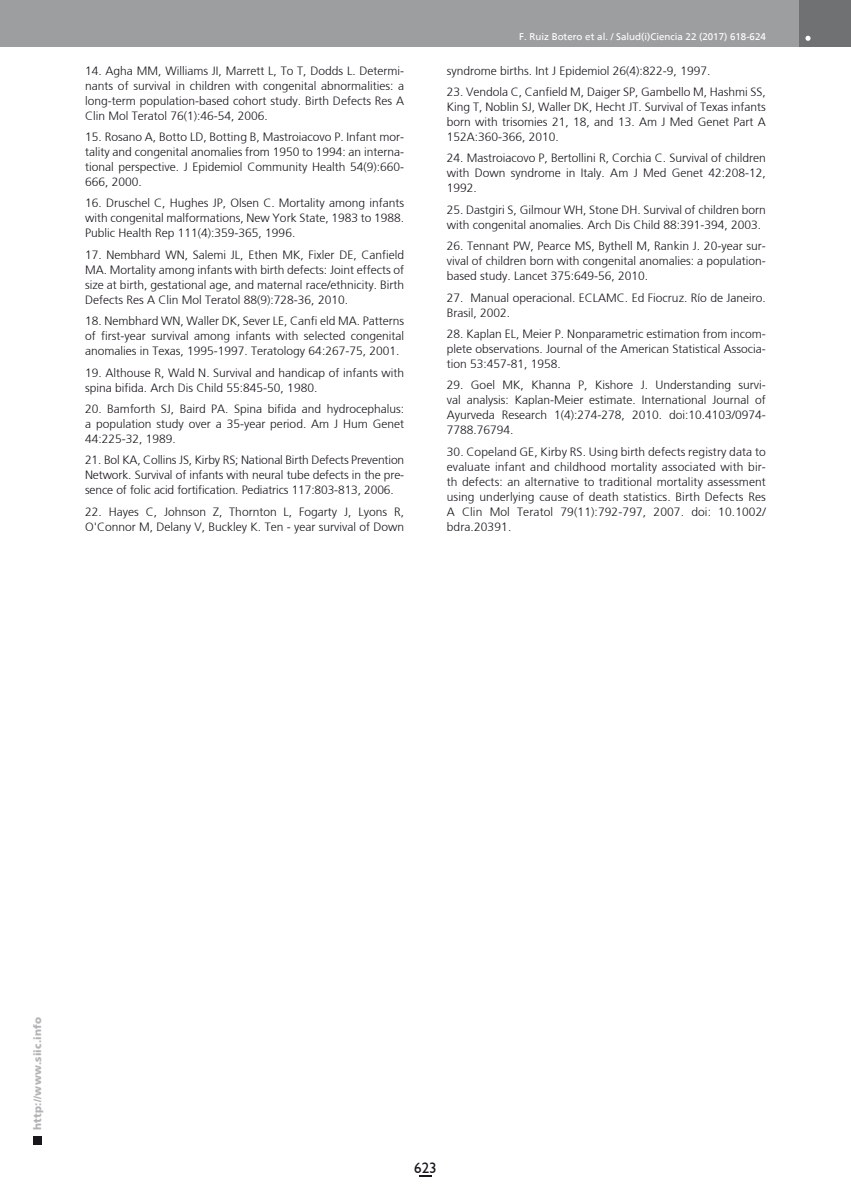
<style>
.page{position:relative;width:851px;height:1191px;background:#fff}
.page>*{position:absolute;margin:0;border:0;box-sizing:border-box;transform-origin:0 0}
.t1{font:15px "Humanist 521 BT";color:#1a171c}
.t2{font:300 12px/15px "Frutiger";color:#1a171c;text-align:justify}
.t3{font:900 10.5px "Frutiger";letter-spacing:.015em;color:#b1b3b4}
.t4{font:9.75px "Frutiger";color:#fff}
</style>
<div class="page">
<div style="left:33px;top:1135px;width:9px;height:9px;background:#1a171c"></div>
<div style="left:1px;top:0;width:812px;height:47px;background:#9d9ea0"></div>
<div style="left:799px;top:0;width:51px;height:47px;background:#707173"></div>
<svg style="left:805px;top:36px;width:5px;height:5px"></svg>
<svg style="left:419px;top:1175px;width:12px;height:1px"></svg>
<p class="t2" style="left:85px;top:63px;width:320px">14. Agha MM, Williams JI, Marrett L, To T, Dodds L. Determi&shy;nants of survival in children with congenital abnormalities: a long-term population-based cohort study. Birth Defects Res A Clin Mol Teratol 76(1):46-54, 2006.</p>
<p class="t2" style="left:85px;top:129px;width:320px">15. Rosano A, Botto LD, Botting B, Mastroiacovo P. Infant mor&shy;tality and congenital anomalies from 1950 to 1994: an interna&shy;tional perspective. J Epidemiol Community Health 54(9):660- 666, 2000.</p>
<p class="t2" style="left:85px;top:196px;width:320px">16. Druschel C, Hughes JP, Olsen C. Mortality among infants with congenital malformations, New York State, 1983 to 1988.<br>Public Health Rep 111(4):359-365, 1996.</p>
<p class="t2" style="left:85px;top:247px;width:320px">17. Nembhard WN, Salemi JL, Ethen MK, Fixler DE, Canfield MA. Mortality among infants with birth defects: Joint effects of size at birth, gestational age, and maternal race/ethnicity. Birth Defects Res A Clin Mol Teratol 88(9):728-36, 2010.</p>
<p class="t2" style="left:85px;top:313px;width:320px">18. Nembhard WN, Waller DK, Sever LE, Canfi eld MA. Patterns of first-year survival among infants with selected congenital anomalies in Texas, 1995-1997. Teratology 64:267-75, 2001.</p>
<p class="t2" style="left:85px;top:365px;width:320px">19. Althouse R, Wald N. Survival and handicap of infants with spina bifida. Arch Dis Child 55:845-50, 1980.</p>
<p class="t2" style="left:85px;top:401px;width:320px">20. Bamforth SJ, Baird PA. Spina bifida and hydrocephalus: a population study over a 35-year period. Am J Hum Genet 44:225-32, 1989.</p>
<p class="t2" style="left:85px;top:453px;width:320px">21. Bol KA, Collins JS, Kirby RS; National Birth Defects Prevention Network. Survival of infants with neural tube defects in the pre&shy;sence of folic acid fortification. Pediatrics 117:803-813, 2006.</p>
<p class="t2" style="left:85px;top:504px;width:320px">22. Hayes C, Johnson Z, Thornton L, Fogarty J, Lyons R,<br>O'Connor M, Delany V, Buckley K. Ten - year survival of Down</p>
<p class="t4" style="left:519px;top:31px;width:248px">F. Ruiz Botero et al. / Salud(i)Ciencia 22 (2017) 618-624</p>
<p class="t2" style="left:446px;top:63px;width:265px">syndrome births. Int J Epidemiol 26(4):822-9, 1997.</p>
<p class="t2" style="left:446px;top:84px;width:320px">23. Vendola C, Canfield M, Daiger SP, Gambello M, Hashmi SS, King T, Noblin SJ, Waller DK, Hecht JT. Survival of Texas infants born with trisomies 21, 18, and 13. Am J Med Genet Part A 152A:360-366, 2010.</p>
<p class="t2" style="left:446px;top:151px;width:320px">24. Mastroiacovo P, Bertollini R, Corchia C. Survival of children with Down syndrome in Italy. Am J Med Genet 42:208-12, 1992.</p>
<p class="t2" style="left:446px;top:202px;width:320px">25. Dastgiri S, Gilmour WH, Stone DH. Survival of children born with congenital anomalies. Arch Dis Child 88:391-394, 2003.</p>
<p class="t2" style="left:446px;top:238px;width:320px">26. Tennant PW, Pearce MS, Bythell M, Rankin J. 20-year sur&shy;vival of children born with congenital anomalies: a population&shy;based study. Lancet 375:649-56, 2010.</p>
<p class="t2" style="left:446px;top:290px;width:320px">27. Manual operacional. ECLAMC. Ed Fiocruz. Río de Janeiro.<br>Brasil, 2002.</p>
<p class="t2" style="left:446px;top:326px;width:320px">28. Kaplan EL, Meier P. Nonparametric estimation from incom&shy;plete observations. Journal of the American Statistical Associa&shy;tion 53:457-81, 1958.</p>
<p class="t2" style="left:446px;top:378px;width:320px">29. Goel MK, Khanna P, Kishore J. Understanding survi&shy;val analysis: Kaplan-Meier estimate. International Journal of Ayurveda Research 1(4):274-278, 2010. doi:10.4103/0974- 7788.76794.</p>
<p class="t2" style="left:446px;top:444px;width:320px">30. Copeland GE, Kirby RS. Using birth defects registry data to evaluate infant and childhood mortality associated with bir&shy;th defects: an alternative to traditional mortality assessment using underlying cause of death statistics. Birth Defects Res A Clin Mol Teratol 79(11):792-797, 2007. doi: 10.1002/ bdra.20391.</p>
<p class="t3" style="left:31px;top:1129px;width:114px;rotate:-90deg">http://www.siic.info</p>
<p class="t1" style="left:414px;top:1158px;width:24px">623</p>
</div>
